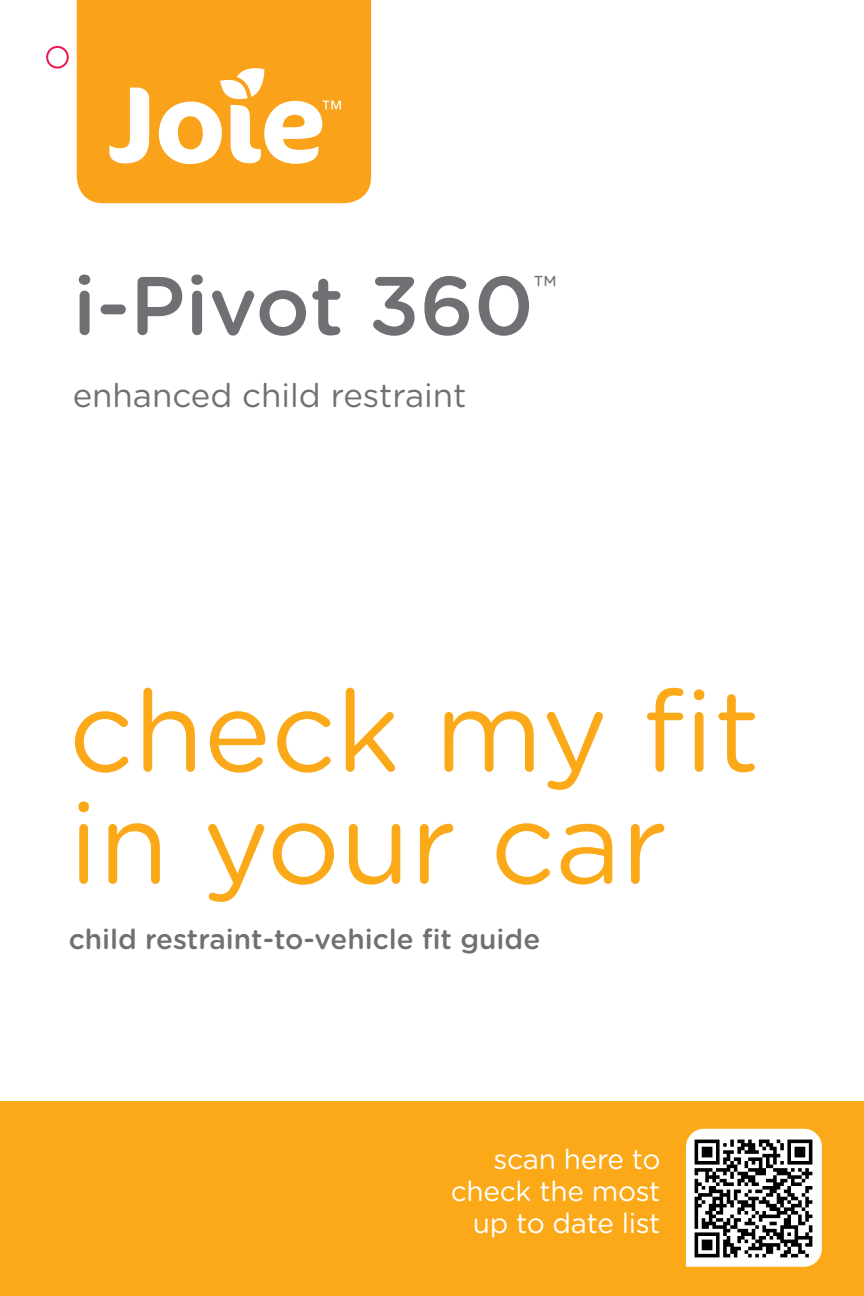
<style>
.page{position:relative;width:864px;height:1296px;background:#fff}
.page>*{position:absolute;margin:0;border:0;box-sizing:border-box;transform-origin:0 0}
.t1{font:113.6px/112px "Gotham Rounded";color:#fba918}
.t2{font:500 82.8px "Gotham Rounded";color:#716f73}
.t3{font:33.2px "Gotham Rounded";color:#716f73}
.t4{font:28px/32px "Gotham Rounded";letter-spacing:-.01em;color:#fff;text-align:right}
.t5{font:500 28px "Gotham Rounded";color:#716f73}
</style>
<div class="page">
<div style="left:77px;top:0;width:294px;height:203px;background:#faa21a"></div>
<svg style="left:109px;top:87px;width:40px;height:76px"></svg>
<svg style="left:159px;top:65px;width:182px;height:99px"></svg>
<div style="left:46px;top:46px;width:23px;height:23px;border:2px solid #ed154f;border-radius:50%"></div>
<div style="left:0;top:1102px;width:864px;height:194px;background:#fba918"></div>
<svg style="left:686px;top:1129px;width:136px;height:138px;background:#fef9f0"></svg>
<img style="left:692px;top:1138px;width:121px;height:123px">
<h2 class="t2" style="left:73px;top:246px;width:463px">i-Pivot 360</h2>
<p class="t3" style="left:534px;top:264px;width:24px">™</p>
<p class="t3" style="left:73px;top:372px;width:395px">enhanced child restraint</p>
<h1 class="t1" style="left:69px;top:670px;width:693px">check my fit in your car</h1>
<p class="t5" style="left:69px;top:920px;width:473px">child restraint-to-vehicle fit guide</p>
<p class="t4" style="left:451px;top:1142px;width:211px">scan here to check the most up to date list</p>
</div>
